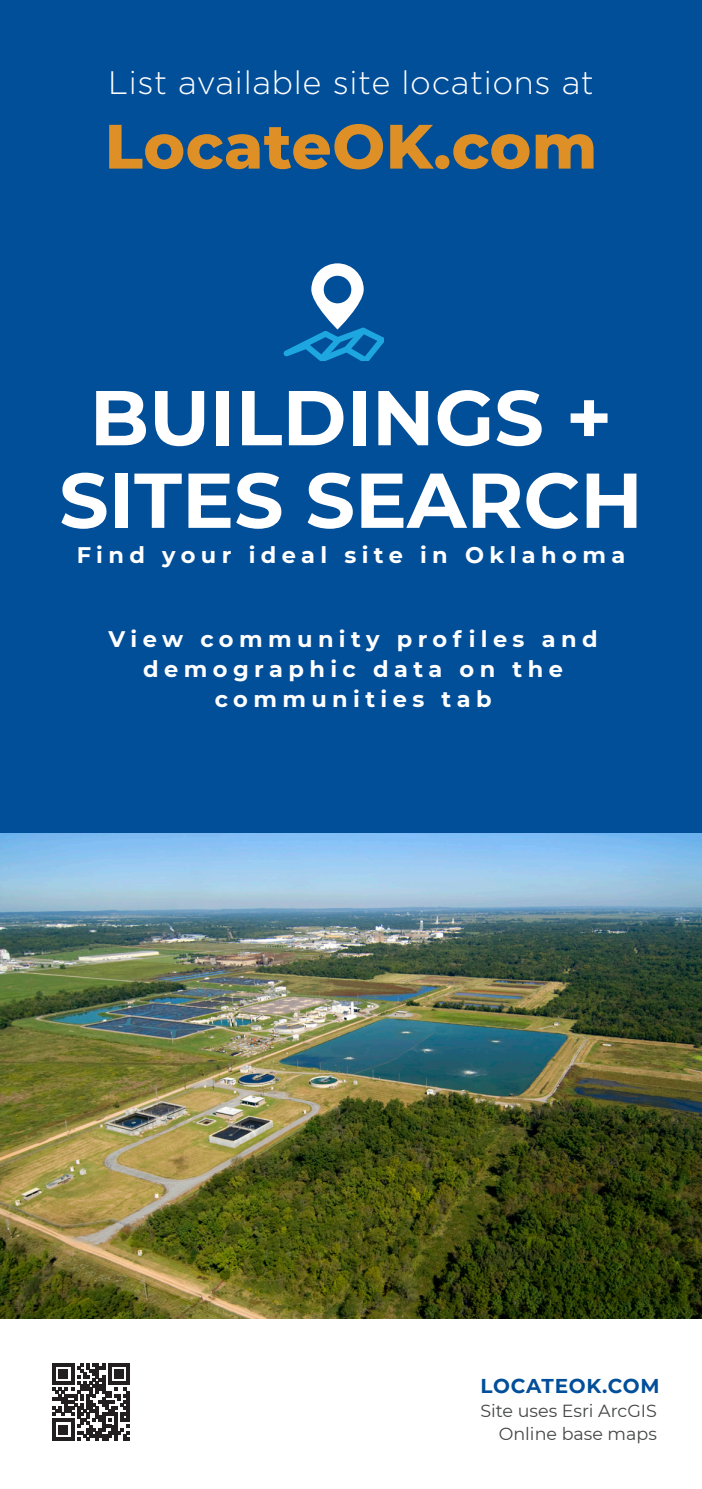
<style>
.page{position:relative;width:702px;height:1489px;background:#fff}
.page>*{position:absolute;margin:0;border:0;box-sizing:border-box;transform-origin:0 0}
.t1{font:700 77.5px/82.5px "Montserrat";color:#fff;text-align:center}
.t2{font:800 62.5px "Montserrat";letter-spacing:.01em;color:#de9026}
.t3{font:300 32.5px "Gotham";letter-spacing:.02em;color:#fff}
.t4{font:700 22.5px/30px "Montserrat";letter-spacing:.24em;color:#fff;text-align:center}
.t5{font:700 20px "Montserrat";letter-spacing:.04em;color:#014e99}
.t6{font:17.5px/22.5px "Montserrat";color:#454647;text-align:right}
</style>
<div class="page">
<div style="left:0;top:0;width:702px;height:1488px;background:#014e99"></div>
<img style="left:0;top:833px;width:702px;height:485px">
<svg style="left:283px;top:263px;width:101px;height:98px"></svg>
<div style="left:0;top:1319px;width:702px;height:169px;background:#fff"></div>
<svg style="left:53px;top:1363px;width:77px;height:77px"></svg>
<h3 class="t3" style="left:108px;top:61px;width:487px">List available site locations at</h3>
<h2 class="t2" style="left:105px;top:101px;width:494px">LocateOK.com</h2>
<h1 class="t1" style="left:59px;top:372px;width:585px">BUILDINGS +<br>SITES SEARCH</h1>
<p class="t4" style="left:77px;top:539px;width:550px">Find your ideal site in Oklahoma</p>
<p class="t4" style="left:108px;top:623px;width:490px">View community profiles and demographic data on the communities tab</p>
<p class="t5" style="left:480px;top:1371px;width:181px">LOCATEOK.COM</p>
<p class="t6" style="left:480px;top:1399px;width:178px">Site uses Esri ArcGIS<br>Online base maps</p>
</div>
